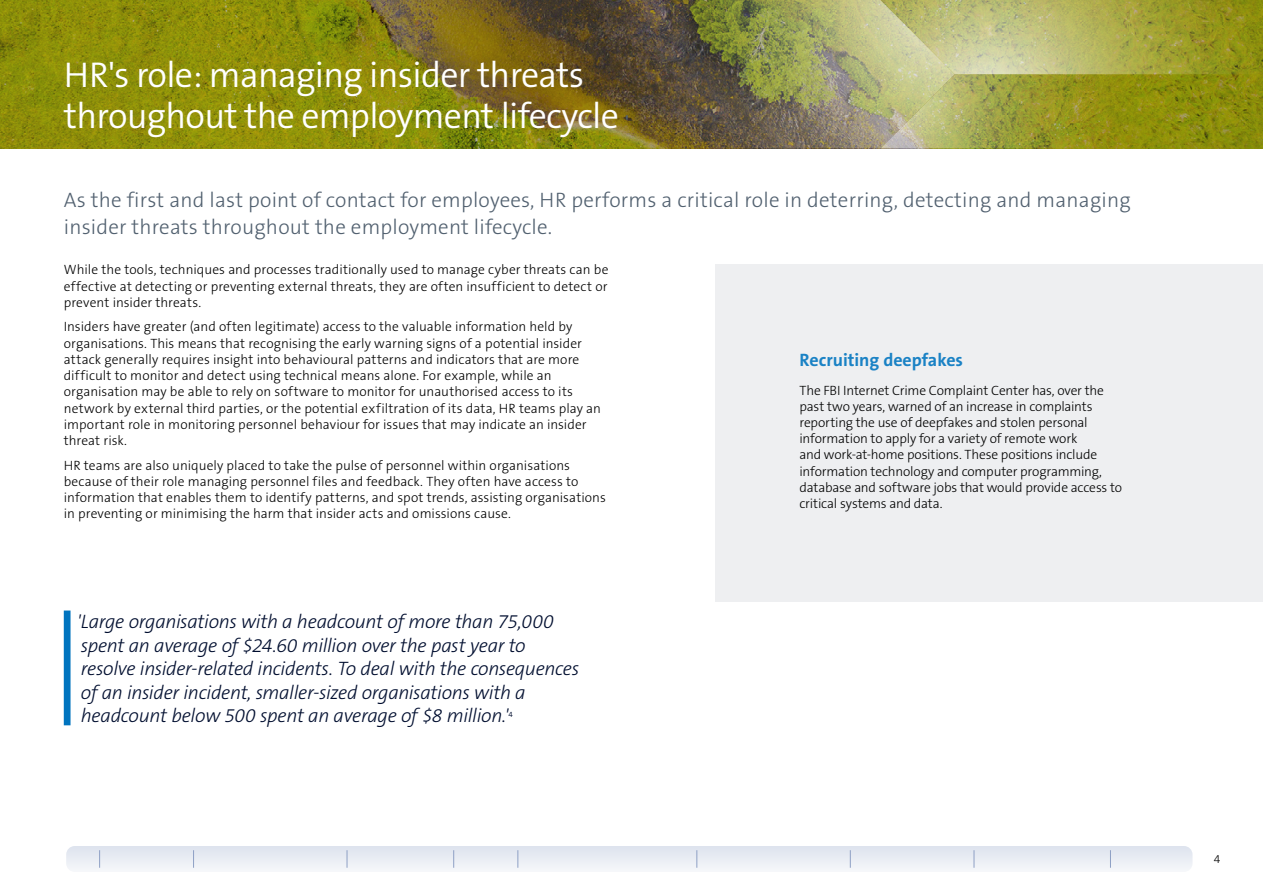
<style>
.page{position:relative;width:1263px;height:893px;background:#fff}
.page>*{position:absolute;margin:0;border:0;box-sizing:border-box;transform-origin:0 0}
.t1{font:300 36px/40.5px "The Sans B W4";letter-spacing:-.02em;color:#fff}
.t2{font:300 21px/27px "The Sans B W3";letter-spacing:.01em;color:#526170}
.t3{font:italic 300 19.5px/23.4px "The Sans B W3";letter-spacing:-.02em;color:#000e2f}
.t4{font:700 18px "The Sans B W7";color:#1a82c5}
.t5{font:300 13.5px/16.2px "The Sans B W3";color:#000}
.t6{font:300 12px "The Sans B W3";color:#000}
.t7{font:300 7.8px "The Sans B W4";color:#000e2f}
.s1{font-family:"The Sans B W6";font-weight:600;font-size:18px;color:#526170}
</style>
<div class="page">
<svg style="left:0;top:0;width:423px;height:148px;background:#8c8c0b"></svg>
<img style="left:423px;top:0;width:457px;height:149px">
<img style="left:880px;top:0;width:383px;height:149px">
<div style="left:716px;top:264px;width:547px;height:338px;background:#eeeff1"></div>
<div style="left:64px;top:610px;width:7px;height:115px;background:#0074bf"></div>
<svg style="left:66px;top:846px;width:1126px;height:24px"></svg>
<h1 class="t1" style="left:64px;top:55px;width:567px">HR's role: managing insider threats throughout the employment lifecycle <span class="s1">'</span></h1>
<h2 class="t2" style="left:64px;top:186px;width:1068px">As the first and last point of contact for employees, HR performs a critical role in deterring, detecting and managing insider threats throughout the employment lifecycle.</h2>
<p class="t5" style="left:64px;top:262px;width:546px;text-align:justify">While the tools, techniques and processes traditionally used to manage cyber threats can be effective at detecting or preventing external threats, they are often insufficient to detect or prevent insider threats.</p>
<p class="t5" style="left:64px;top:319px;width:539px">Insiders have greater (and often legitimate) access to the valuable information held by organisations. This means that recognising the early warning signs of a potential insider attack generally requires insight into behavioural patterns and indicators that are more difficult to monitor and detect using technical means alone. For example, while an organisation may be able to rely on software to monitor for unauthorised access to its network by external third parties, or the potential exfiltration of its data, HR teams play an important role in monitoring personnel behaviour for issues that may indicate an insider threat risk.</p>
<p class="t5" style="left:64px;top:457px;width:544px">HR teams are also uniquely placed to take the pulse of personnel within organisations because of their role managing personnel files and feedback. They often have access to information that enables them to identify patterns, and spot trends, assisting organisations in preventing or minimising the harm that insider acts and omissions cause.</p>
<p class="t3" style="left:77px;top:611px;width:503px">'Large organisations with a headcount of more than 75,000 spent an average of $24.60 million over the past year to resolve insider-related incidents. To deal with the consequences of an insider incident, smaller-sized organisations with a headcount below 500 spent an average of $8 million.'</p>
<p class="t7" style="left:508px;top:710px;width:6px">4</p>
<h3 class="t4" style="left:799px;top:348px;width:165px">Recruiting deepfakes</h3>
<p class="t5" style="left:799px;top:382px;width:324px">The FBI Internet Crime Complaint Center has, over the past two years, warned of an increase in complaints reporting the use of deepfakes and stolen personal information to apply for a variety of remote work<br>and work-at-home positions. These positions include information technology and computer programming, database and software jobs that would provide access to critical systems and data.</p>
<p class="t6" style="left:1214px;top:852px;width:8px">4</p>
</div>
